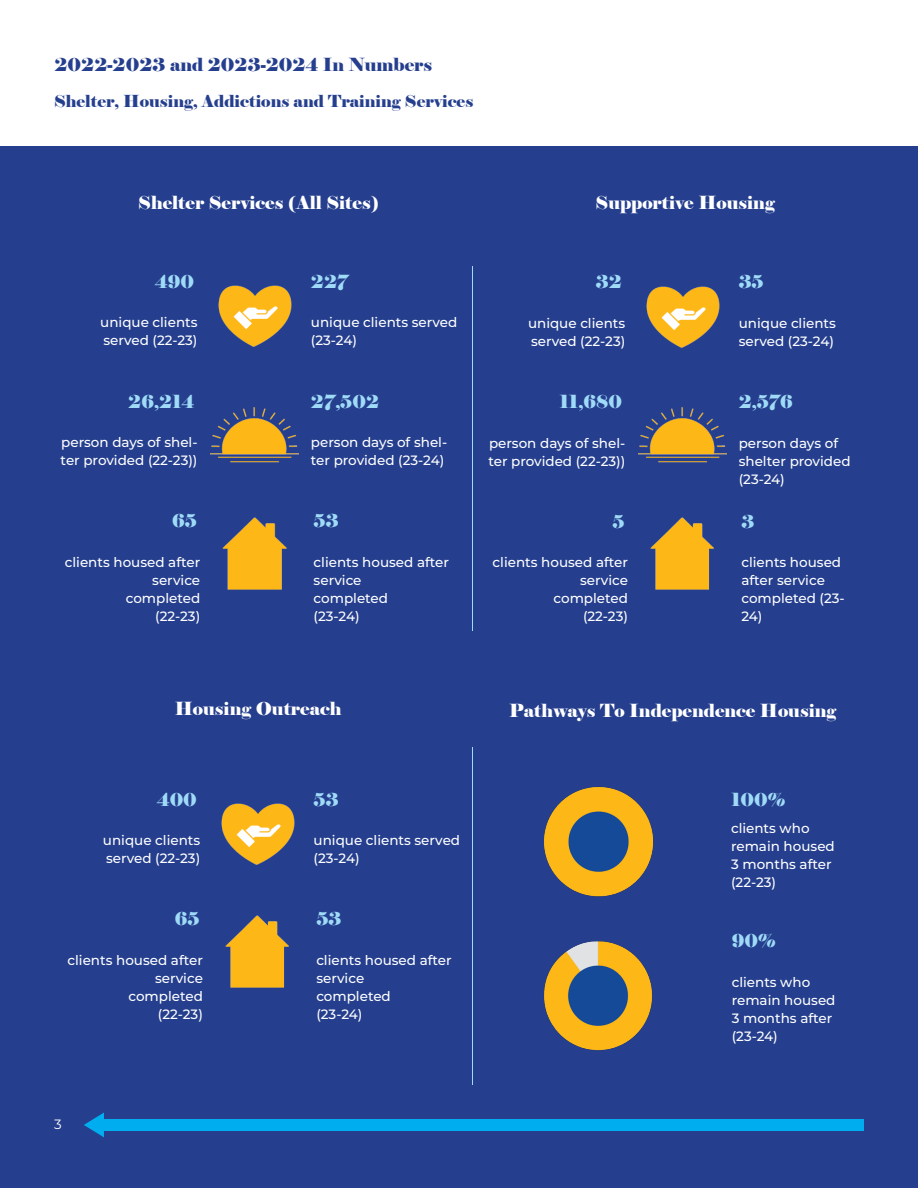
<style>
.page{position:relative;width:918px;height:1188px;background:#fff}
.page>*{position:absolute;margin:0;border:0;box-sizing:border-box;transform-origin:0 0}
.Subheading_White{font:18px "Elephant";color:#fff}
.Heading_Blue{font:18px "Elephant";color:#9fdaf7}
.Heading_Blue-2{font:18px "Elephant";color:#253f8e}
.Heading_Blue-3{font:16.5px "Elephant";color:#253f8e}
.Body_Copy{font:500 13.5px/18px "Montserrat";color:#fff}
.t1{font:13.5px "Montserrat";color:#fff}
</style>
<div class="page">
<div style="left:0;top:146px;width:918px;height:1042px;background:#253f8e"></div>
<hr style="left:472px;top:747px;width:1px;height:338px;background:#9fdaf7">
<img style="left:218px;top:285px;width:74px;height:62px">
<img style="left:210px;top:407px;width:89px;height:56px">
<img style="left:222px;top:517px;width:65px;height:73px">
<img style="left:646px;top:286px;width:74px;height:62px">
<img style="left:638px;top:407px;width:89px;height:56px">
<img style="left:650px;top:517px;width:64px;height:73px">
<hr style="left:473px;top:266px;width:1px;height:365px;background:#9fdaf7">
<img style="left:221px;top:803px;width:74px;height:62px">
<img style="left:225px;top:915px;width:64px;height:73px">
<img style="left:543px;top:786px;width:111px;height:111px">
<img style="left:543px;top:941px;width:110px;height:110px">
<div style="left:100px;top:1119px;width:764px;height:12px;background:#00aeef"></div>
<svg style="left:84px;top:1113px;width:20px;height:24px"></svg>
<p class="Heading_Blue-2" style="left:54px;top:54px;width:379px">2022-2023 and 2023-2024 In Numbers</p>
<p class="Heading_Blue-3" style="left:54px;top:91px;width:421px">Shelter, Housing, Addictions and Training Services</p>
<p class="Subheading_White" style="left:138px;top:192px;width:243px">Shelter Services (All Sites)</p>
<p class="Subheading_White" style="left:596px;top:192px;width:181px">Supportive Housing</p>
<p class="Heading_Blue" style="left:155px;top:270px;width:40px">490</p>
<p class="Heading_Blue" style="left:311px;top:270px;width:39px">227</p>
<p class="Heading_Blue" style="left:596px;top:271px;width:28px">32</p>
<p class="Heading_Blue" style="left:739px;top:271px;width:27px">35</p>
<p class="Body_Copy" style="left:100px;top:313px;width:99px">unique clients served (22-23)</p>
<p class="Body_Copy" style="left:311px;top:313px;width:148px">unique clients served (23-24)</p>
<p class="Body_Copy" style="left:528px;top:313px;width:99px">unique clients served (22-23)</p>
<p class="Body_Copy" style="left:739px;top:313px;width:99px">unique clients served (23-24)</p>
<p class="Heading_Blue" style="left:128px;top:390px;width:68px">26,214</p>
<p class="Heading_Blue" style="left:311px;top:390px;width:70px">27,502</p>
<p class="Heading_Blue" style="left:560px;top:390px;width:64px">11,680</p>
<p class="Heading_Blue" style="left:739px;top:390px;width:56px">2,576</p>
<p class="Body_Copy" style="left:61px;top:433px;width:138px">person days of shel&shy;ter provided (22-23))</p>
<p class="Body_Copy" style="left:311px;top:433px;width:138px">person days of shel&shy;ter provided (23-24)</p>
<p class="Body_Copy" style="left:488px;top:433px;width:138px">person days of shel&shy;ter provided (22-23))</p>
<p class="Body_Copy" style="left:739px;top:433px;width:113px">person days of shelter provided (23-24)</p>
<p class="Heading_Blue" style="left:172px;top:510px;width:26px">65</p>
<p class="Heading_Blue" style="left:314px;top:510px;width:27px">53</p>
<p class="Heading_Blue" style="left:613px;top:510px;width:14px">5</p>
<p class="Heading_Blue" style="left:741px;top:510px;width:14px">3</p>
<p class="Body_Copy" style="left:65px;top:552px;width:137px;text-align:right">clients housed after service</p>
<p class="Body_Copy" style="left:126px;top:588px;width:76px">completed</p>
<p class="Body_Copy" style="left:155px;top:606px;width:46px">(22-23)</p>
<p class="Body_Copy" style="left:314px;top:552px;width:137px">clients housed after service</p>
<p class="Body_Copy" style="left:314px;top:588px;width:76px">completed</p>
<p class="Body_Copy" style="left:314px;top:606px;width:48px">(23-24)</p>
<p class="Body_Copy" style="left:493px;top:553px;width:137px;text-align:right">clients housed after service</p>
<p class="Body_Copy" style="left:554px;top:589px;width:76px">completed</p>
<p class="Body_Copy" style="left:583px;top:607px;width:46px">(22-23)</p>
<p class="Body_Copy" style="left:741px;top:553px;width:101px">clients housed</p>
<p class="Body_Copy" style="left:741px;top:571px;width:85px">after service</p>
<p class="Body_Copy" style="left:741px;top:589px;width:105px">completed (23-<br>24)</p>
<p class="Subheading_White" style="left:175px;top:697px;width:168px">Housing Outreach</p>
<p class="Subheading_White" style="left:509px;top:699px;width:329px">Pathways To Independence Housing</p>
<p class="Heading_Blue" style="left:157px;top:788px;width:41px">400</p>
<p class="Heading_Blue" style="left:314px;top:788px;width:27px">53</p>
<p class="Body_Copy" style="left:103px;top:831px;width:99px">unique clients served (22-23)</p>
<p class="Body_Copy" style="left:314px;top:831px;width:148px">unique clients served (23-24)</p>
<p class="Heading_Blue" style="left:175px;top:908px;width:26px">65</p>
<p class="Heading_Blue" style="left:316px;top:908px;width:27px">53</p>
<p class="Body_Copy" style="left:68px;top:950px;width:137px;text-align:right">clients housed after service</p>
<p class="Body_Copy" style="left:128px;top:986px;width:76px">completed</p>
<p class="Body_Copy" style="left:158px;top:1004px;width:46px">(22-23)</p>
<p class="t1" style="left:54px;top:1115px;width:9px">3</p>
<p class="Body_Copy" style="left:316px;top:950px;width:137px">clients housed after service</p>
<p class="Body_Copy" style="left:316px;top:986px;width:76px">completed</p>
<p class="Body_Copy" style="left:316px;top:1004px;width:48px">(23-24)</p>
<p class="Heading_Blue" style="left:731px;top:788px;width:56px">100%</p>
<p class="Body_Copy" style="left:731px;top:819px;width:105px">clients who remain housed<br>3 months after (22-23)</p>
<p class="Heading_Blue" style="left:732px;top:930px;width:46px">90%</p>
<p class="Body_Copy" style="left:732px;top:973px;width:105px">clients who remain housed<br>3 months after (23-24)</p>
</div>
